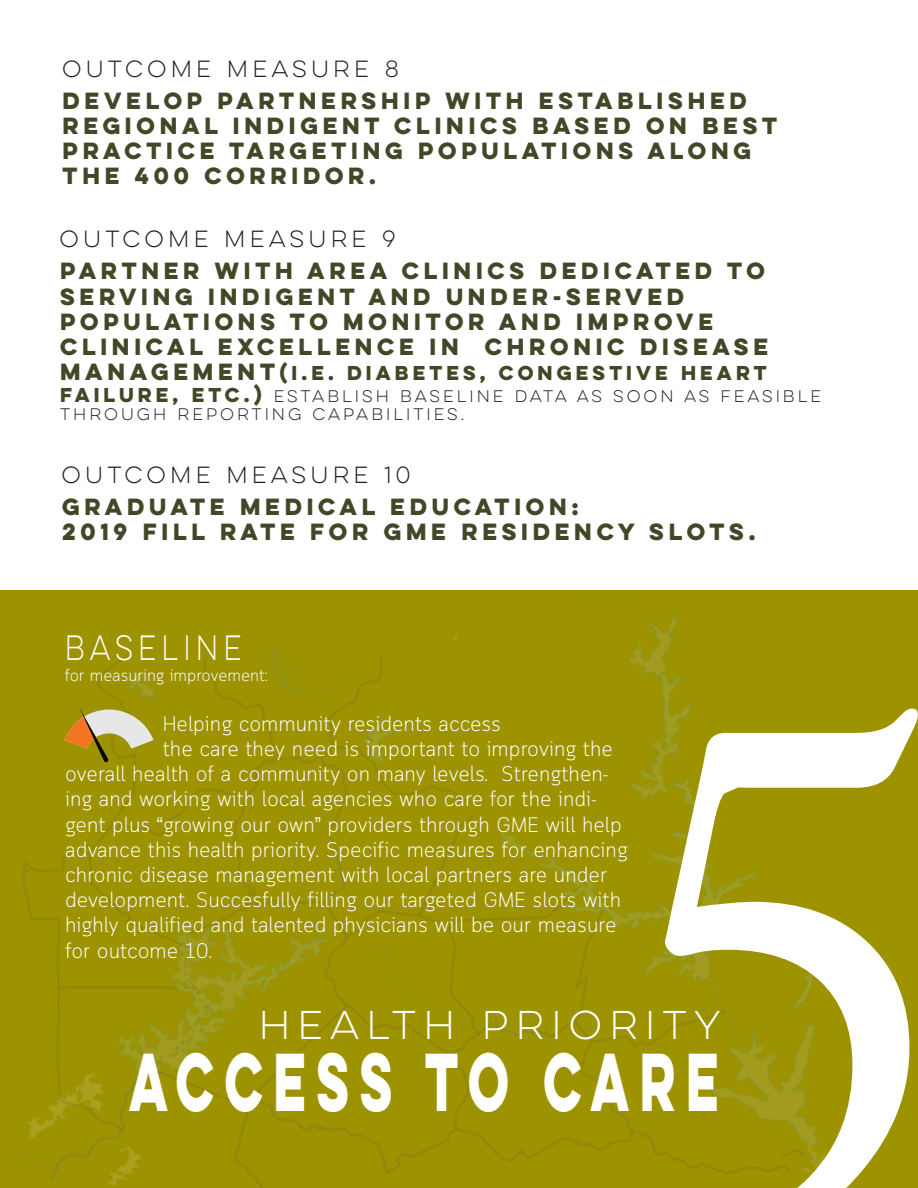
<style>
.page{position:relative;width:918px;height:1188px;background:#fff}
.page>*{position:absolute;margin:0;border:0;box-sizing:border-box;transform-origin:0 0}
.t1{font:744px "Goudy Old Style T";color:#fff}
.t2{font:700 73.5px "Lulo Clean One";color:#fff;scale:.63 1}
.t3{font:36px "Lulo Clean One";color:#fff}
.t4{font:31.5px "Lulo Clean One";color:#fff;scale:.81 1}
.t5{font:300 21px "Cloud";color:#fff}
.t6{font:700 21px/25.2px "Lulo Clean One";color:#424727}
.t7{font:21px "Lulo Clean One";color:#231f20}
.t8{font:700 18px "Lulo Clean One";color:#424727}
.t9{font:300 16.5px "Cloud";color:#fff}
.t10{font:15px/18px "Lulo Clean One";color:#231f20}
.s1{font-size:21px}
.s2{font-weight:700;font-size:18px;color:#424727}
</style>
<div class="page">
<div style="left:0;top:591px;width:918px;height:597px;background:#9d9200"></div>
<img style="left:0;top:635px;width:851px;height:553px">
<svg style="left:65px;top:707px;width:88px;height:56px"></svg>
<svg style="left:518px;top:590px;width:372px;height:139px"></svg>
<p class="t7" style="left:62px;top:54px;width:343px">OUTCOME MEASURE 8</p>
<p class="t6" style="left:63px;top:87px;width:721px">DEVELOP PARTNERSHIP WITH ESTABLISHED REGIONAL INDIGENT CLINICS BASED ON BEST PRACTICE TARGETING POPULATIONS ALONG THE 400 CORRIDOR.</p>
<p class="t7" style="left:60px;top:225px;width:342px">OUTCOME MEASURE 9</p>
<p class="t6" style="left:60px;top:258px;width:714px">PARTNER WITH AREA CLINICS DEDICATED TO SERVING INDIGENT AND UNDER-SERVED POPULATIONS TO MONITOR AND IMPROVE CLINICAL EXCELLENCE IN CHRONIC DISEASE</p>
<p class="t8" style="left:60px;top:359px;width:712px"><span class="s1">MANAGEMENT</span>(I.E. DIABETES, CONGESTIVE HEART</p>
<p class="t10" style="left:60px;top:387px;width:766px"><span class="s2">FAILURE, ETC.)</span> ESTABLISH BASELINE DATA AS SOON AS FEASIBLE<br>THROUGH REPORTING CAPABILITIES.</p>
<p class="t7" style="left:62px;top:460px;width:355px">OUTCOME MEASURE 10</p>
<p class="t6" style="left:62px;top:493px;width:700px">GRADUATE MEDICAL EDUCATION:<br>2019 FILL RATE FOR GME RESIDENCY SLOTS.</p>
<h3 class="t4" style="left:65px;top:626px;width:226px">BASELINE</h3>
<p class="t9" style="left:65px;top:666px;width:205px">for measuring improvement:</p>
<h1 class="t1" style="left:592px;top:579px;width:373px">5</h1>
<p class="t5" style="left:163px;top:711px;width:340px">Helping community residents access</p>
<p class="t5" style="left:163px;top:737px;width:452px">the care they need is important to improving the</p>
<p class="t5" style="left:65px;top:762px;width:545px">overall health of a community on many levels. Strengthen-</p>
<p class="t5" style="left:65px;top:787px;width:533px">ing and working with local agencies who care for the indi-</p>
<p class="t5" style="left:65px;top:812px;width:558px">gent plus “growing our own” providers through GME will help</p>
<p class="t5" style="left:65px;top:837px;width:564px">advance this health priority. Specific measures for enhancing</p>
<p class="t5" style="left:65px;top:863px;width:544px">chronic disease management with local partners are under</p>
<p class="t5" style="left:65px;top:888px;width:557px">development. Succesfully filling our targeted GME slots with</p>
<p class="t5" style="left:65px;top:913px;width:553px">highly qualified and talented physicians will be our measure</p>
<p class="t5" style="left:65px;top:938px;width:149px">for outcome 10.</p>
<h3 class="t3" style="left:259px;top:1000px;width:471px">HEALTH PRIORITY</h3>
<h2 class="t2" style="left:129px;top:1025px;width:954px">ACCESS TO CARE</h2>
</div>
